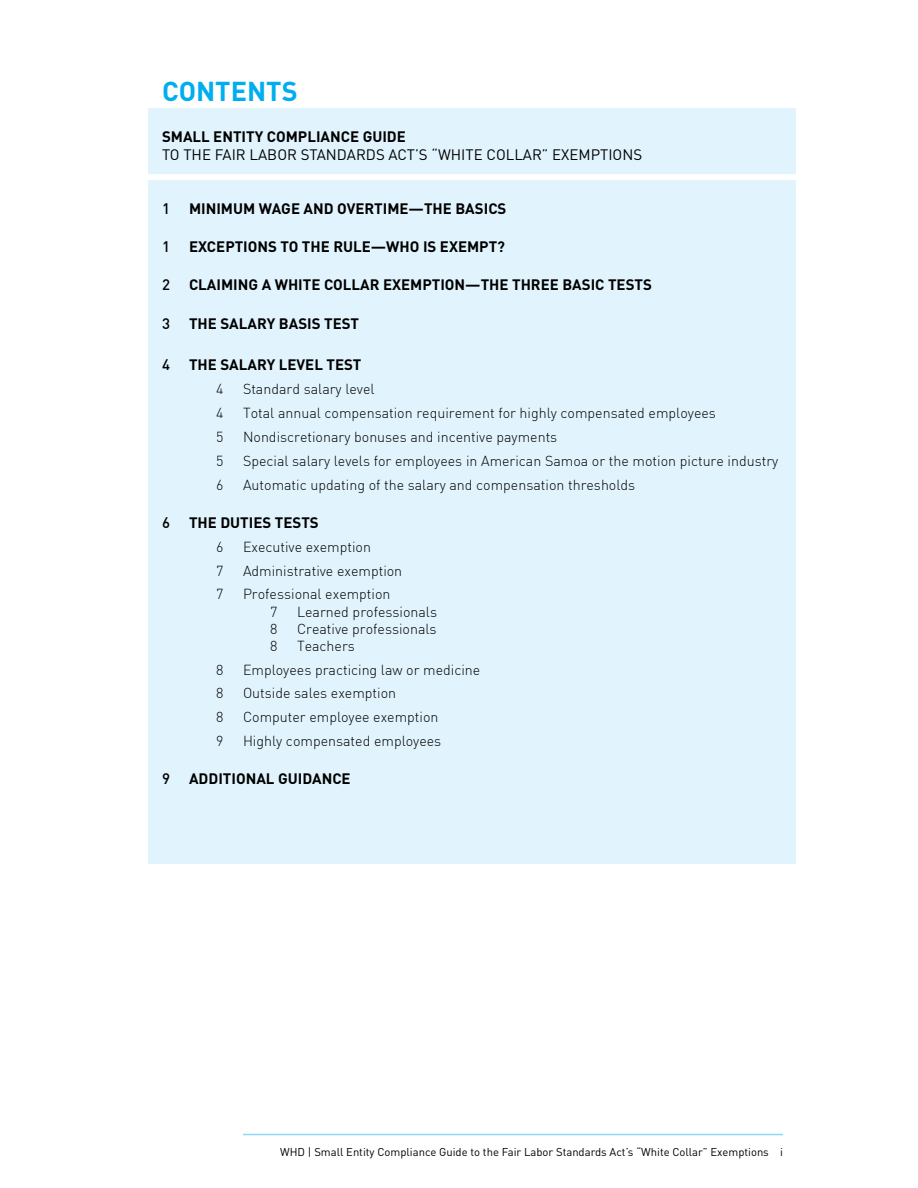
<style>
.page{position:relative;width:918px;height:1188px;background:#fff}
.page>*{position:absolute;margin:0;border:0;box-sizing:border-box;transform-origin:0 0}
.t1{font:700 27px "DIN";color:#00aeef}
.t2{font:700 15px "DIN";color:#000}
.t3{font:15px "DIN";color:#000}
.t4{font:500 15px "DIN";color:#000}
.t5{font:300 14.25px/17.1px "DIN";color:#000}
.t6{font:11.25px "DIN";color:#000}
</style>
<div class="page">
<hr style="left:243px;top:1134px;width:540px;height:1px;background:#8ed8f8">
<div style="left:148px;top:108px;width:648px;height:756px;background:#e1f4fd"></div>
<div style="left:135px;top:174px;width:675px;height:6px;background:#fff"></div>
<h1 class="t1" style="left:162px;top:73px;width:137px">CONTENTS</h1>
<p class="t2" style="left:162px;top:126px;width:245px">SMALL ENTITY COMPLIANCE GUIDE</p>
<p class="t3" style="left:162px;top:145px;width:482px">TO THE FAIR LABOR STANDARDS ACT’S “WHITE COLLAR” EXEMPTIONS</p>
<p class="t4" style="left:162px;top:199px;width:9px">1</p>
<p class="t2" style="left:189px;top:199px;width:319px">MINIMUM WAGE AND OVERTIME—THE BASICS</p>
<p class="t4" style="left:162px;top:237px;width:9px">1</p>
<p class="t2" style="left:189px;top:237px;width:318px">EXCEPTIONS TO THE RULE—WHO IS EXEMPT?</p>
<p class="t4" style="left:162px;top:275px;width:9px">2</p>
<p class="t2" style="left:189px;top:275px;width:464px">CLAIMING A WHITE COLLAR EXEMPTION—THE THREE BASIC TESTS</p>
<p class="t4" style="left:162px;top:314px;width:9px">3</p>
<p class="t2" style="left:189px;top:313px;width:172px">THE SALARY BASIS TEST</p>
<p class="t4" style="left:162px;top:355px;width:9px">4</p>
<p class="t2" style="left:189px;top:355px;width:174px">THE SALARY LEVEL TEST</p>
<p class="t5" style="left:216px;top:380px;width:9px">4</p>
<p class="t5" style="left:243px;top:380px;width:133px">Standard salary level</p>
<p class="t5" style="left:216px;top:404px;width:9px">4</p>
<p class="t5" style="left:243px;top:404px;width:474px">Total annual compensation requirement for highly compensated employees</p>
<p class="t5" style="left:216px;top:428px;width:9px">5</p>
<p class="t5" style="left:243px;top:428px;width:316px">Nondiscretionary bonuses and incentive payments</p>
<p class="t5" style="left:216px;top:452px;width:9px">5</p>
<p class="t5" style="left:243px;top:452px;width:537px">Special salary levels for employees in American Samoa or the motion picture industry</p>
<p class="t5" style="left:216px;top:476px;width:9px">6</p>
<p class="t5" style="left:243px;top:476px;width:394px">Automatic updating of the salary and compensation thresholds</p>
<p class="t4" style="left:162px;top:513px;width:9px">6</p>
<p class="t2" style="left:189px;top:513px;width:131px">THE DUTIES TESTS</p>
<p class="t5" style="left:216px;top:538px;width:9px">6</p>
<p class="t5" style="left:243px;top:538px;width:130px">Executive exemption</p>
<p class="t5" style="left:216px;top:562px;width:9px">7</p>
<p class="t5" style="left:243px;top:562px;width:161px">Administrative exemption</p>
<p class="t5" style="left:216px;top:586px;width:9px">7</p>
<p class="t5" style="left:270px;top:586px;width:122px;text-indent:-27px">Professional exemption<br>7</p>
<p class="t5" style="left:297px;top:603px;width:142px">Learned professionals</p>
<p class="t5" style="left:270px;top:620px;width:9px">8</p>
<p class="t5" style="left:297px;top:620px;width:141px">Creative professionals</p>
<p class="t5" style="left:270px;top:637px;width:9px">8</p>
<p class="t5" style="left:297px;top:637px;width:59px">Teachers</p>
<p class="t5" style="left:216px;top:661px;width:9px">8</p>
<p class="t5" style="left:243px;top:661px;width:239px">Employees practicing law or medicine</p>
<p class="t5" style="left:216px;top:685px;width:9px">8</p>
<p class="t5" style="left:243px;top:685px;width:155px">Outside sales exemption</p>
<p class="t5" style="left:216px;top:709px;width:9px">8</p>
<p class="t5" style="left:243px;top:709px;width:197px">Computer employee exemption</p>
<p class="t5" style="left:216px;top:732px;width:9px">9</p>
<p class="t5" style="left:243px;top:732px;width:200px">Highly compensated employees</p>
<p class="t4" style="left:162px;top:769px;width:9px">9</p>
<p class="t2" style="left:189px;top:769px;width:163px">ADDITIONAL GUIDANCE</p>
<p class="t6" style="left:280px;top:1144px;width:504px">WHD | Small Entity Compliance Guide to the Fair Labor Standards Act’s “White Collar” Exemptions i</p>
</div>
